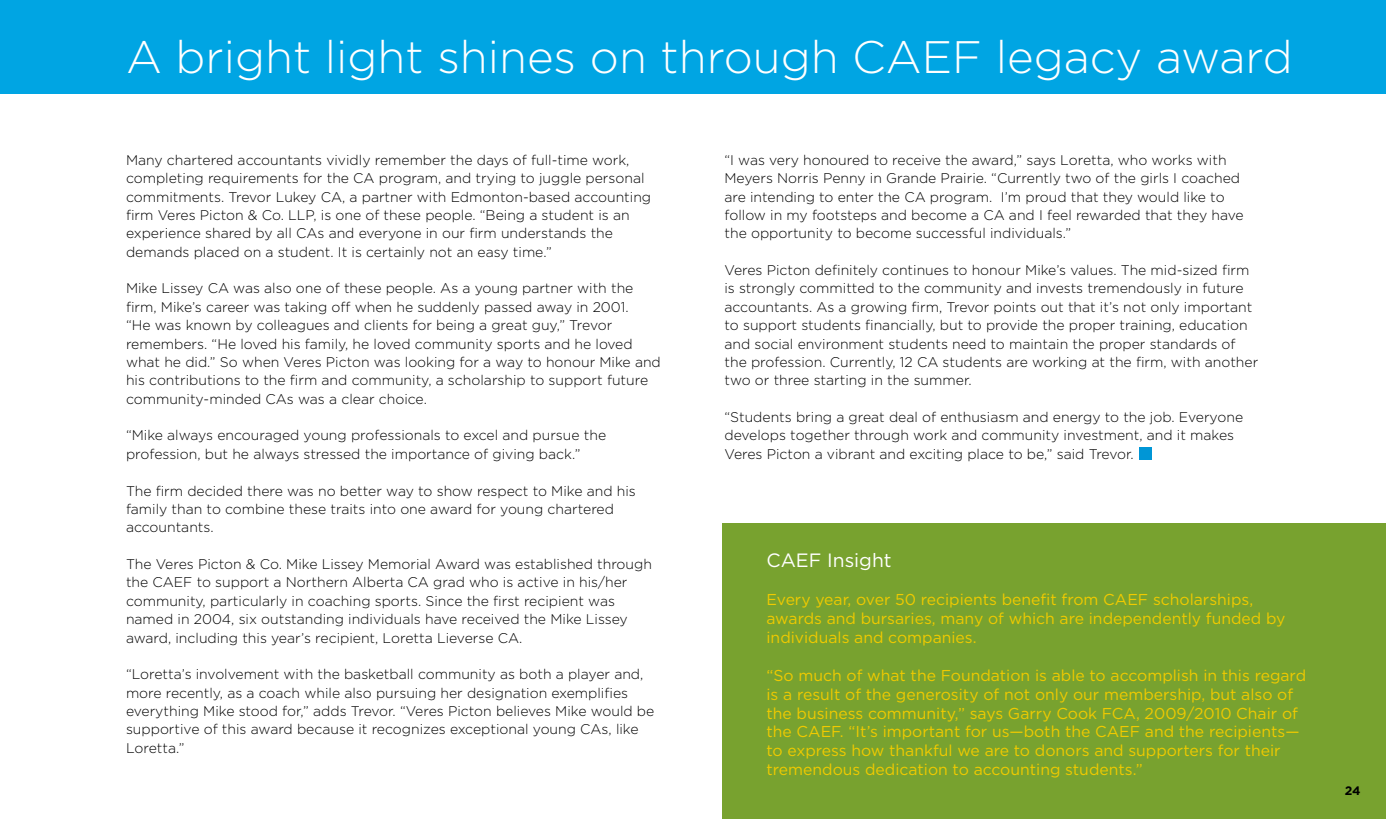
<style>
.page{position:relative;width:1386px;height:819px;background:#fff}
.page>*{position:absolute;margin:0;border:0;box-sizing:border-box;transform-origin:0 0}
.t1{font:300 45.5px "Gotham";color:#fff}
.t2{font:19.25px "Gotham";color:#fff}
.t3{font:15.75px/18.9px "Gotham";color:#f0ca00}
.t4{font:300 14px/18.4px "Gotham";color:#000}
.t5{font:700 12.25px "Gotham";color:#000}
</style>
<div class="page">
<div style="left:723px;top:523px;width:663px;height:296px;background:#78a22f"></div>
<div style="left:0;top:0;width:1386px;height:94px;background:#00a5e3"></div>
<div style="left:1139px;top:447px;width:13px;height:13px;background:#0096d6"></div>
<h1 class="t1" style="left:126px;top:32px;width:1168px">A bright light shines on through CAEF legacy award</h1>
<p class="t4" style="left:126px;top:150px;width:527px">Many chartered accountants vividly remember the days of full-time work, completing requirements for the CA program, and trying to juggle personal commitments. Trevor Lukey CA, a partner with Edmonton-based accounting firm Veres Picton &amp; Co. LLP, is one of these people. “Being a student is an experience shared by all CAs and everyone in our firm understands the demands placed on a student. It is certainly not an easy time.”</p>
<p class="t4" style="left:126px;top:279px;width:536px">Mike Lissey CA was also one of these people. As a young partner with the firm, Mike’s career was taking off when he suddenly passed away in 2001.<br>“He was known by colleagues and clients for being a great guy,” Trevor remembers. “He loved his family, he loved community sports and he loved what he did.” So when Veres Picton was looking for a way to honour Mike and his contributions to the firm and community, a scholarship to support future community-minded CAs was a clear choice.</p>
<p class="t4" style="left:126px;top:426px;width:482px">“Mike always encouraged young professionals to excel and pursue the profession, but he always stressed the importance of giving back.”</p>
<p class="t4" style="left:126px;top:481px;width:511px">The firm decided there was no better way to show respect to Mike and his family than to combine these traits into one award for young chartered accountants.</p>
<p class="t4" style="left:126px;top:555px;width:528px">The Veres Picton &amp; Co. Mike Lissey Memorial Award was established through the CAEF to support a Northern Alberta CA grad who is active in his/her community, particularly in coaching sports. Since the first recipient was named in 2004, six outstanding individuals have received the Mike Lissey award, including this year’s recipient, Loretta Lieverse CA.</p>
<p class="t4" style="left:126px;top:665px;width:530px">“Loretta’s involvement with the basketball community as both a player and, more recently, as a coach while also pursuing her designation exemplifies everything Mike stood for,” adds Trevor. “Veres Picton believes Mike would be supportive of this award because it recognizes exceptional young CAs, like Loretta.”</p>
<p class="t4" style="left:724px;top:150px;width:521px">“I was very honoured to receive the award,” says Loretta, who works with Meyers Norris Penny in Grande Prairie. “Currently two of the girls I coached are intending to enter the CA program. I’m proud that they would like to follow in my footsteps and become a CA and I feel rewarded that they have the opportunity to become successful individuals.”</p>
<p class="t4" style="left:724px;top:261px;width:535px">Veres Picton definitely continues to honour Mike’s values. The mid-sized firm is strongly committed to the community and invests tremendously in future accountants. As a growing firm, Trevor points out that it’s not only important to support students financially, but to provide the proper training, education and social environment students need to maintain the proper standards of the profession. Currently, 12 CA students are working at the firm, with another two or three starting in the summer.</p>
<p class="t4" style="left:724px;top:408px;width:520px">“Students bring a great deal of enthusiasm and energy to the job. Everyone develops together through work and community investment, and it makes<br>Veres Picton a vibrant and exciting place to be,” said Trevor.</p>
<h2 class="t2" style="left:766px;top:550px;width:127px">CAEF Insight</h2>
<p class="t3" style="left:766px;top:590px;width:520px">Every year, over 50 recipients benefit from CAEF scholarships, awards and bursaries, many of which are independently funded by individuals and companies.</p>
<p class="t3" style="left:766px;top:665px;width:541px">“So much of what the Foundation is able to accomplish in this regard is a result of the generosity of not only our membership, but also of the business community,” says Garry Cook FCA, 2009/2010 Chair of the CAEF. “It’s important for us—both the CAEF and the recipients— to express how thankful we are to donors and supporters for their tremendous dedication to accounting students.”</p>
<p class="t5" style="left:1345px;top:783px;width:17px">24</p>
</div>
